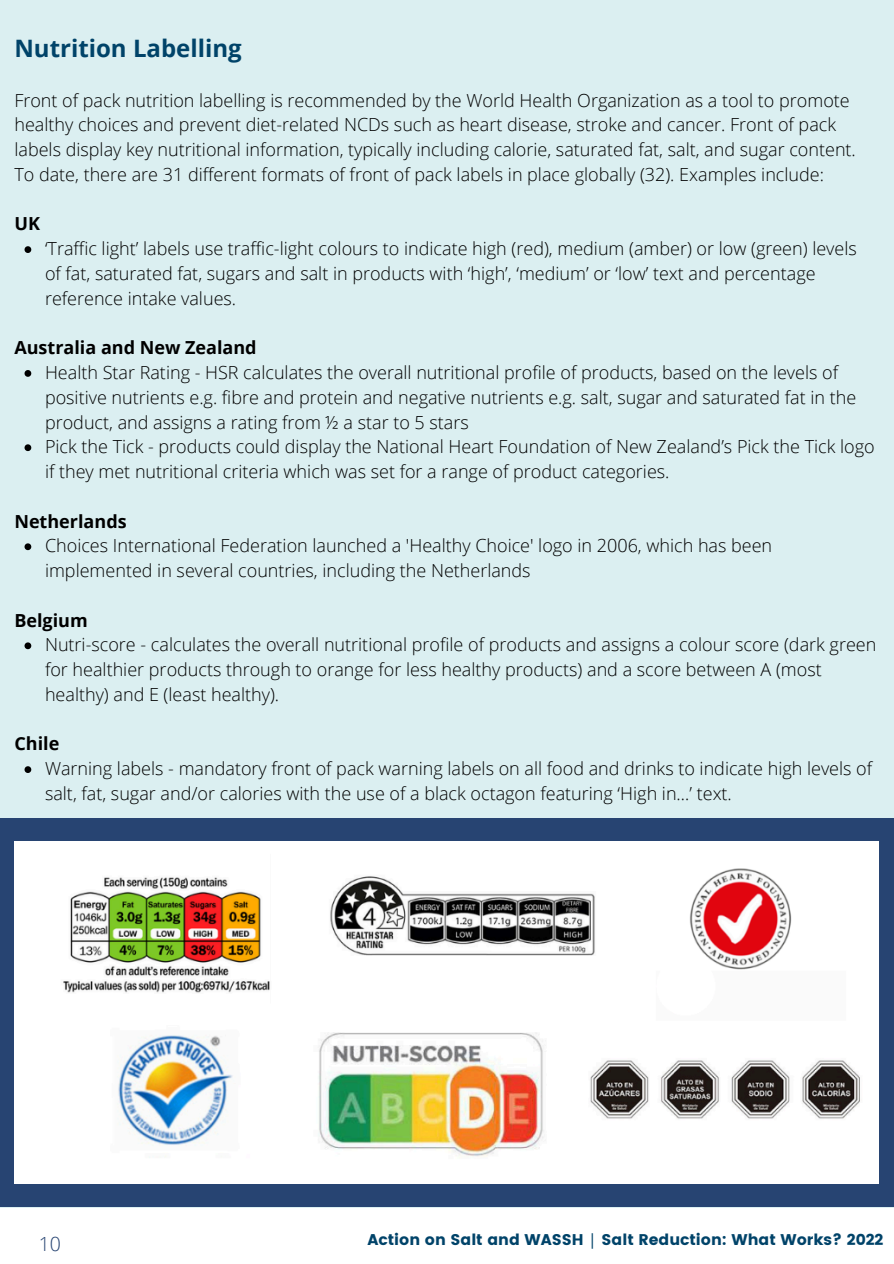
<style>
.page{position:relative;width:894px;height:1264px;background:#fff}
.page>*{position:absolute;margin:0;border:0;box-sizing:border-box;transform-origin:0 0}
.t1{font:700 24px "Open Sans";color:#004369}
.t2{font:300 19.5px "Open Sans";color:#274472}
.t3{font:300 18px/24.8px "Open Sans";color:#000}
.t4{font:700 18px "Open Sans";color:#000}
.t5{font:15.45px "Poppins";color:#004369}
.s1{font-family:"Noto Sans Hebrew"}
</style>
<div class="page">
<div style="left:0;top:0;width:893px;height:1206px;background:#dbeff1"></div>
<svg style="left:25px;top:246px;width:6px;height:7px"></svg>
<svg style="left:25px;top:370px;width:6px;height:7px"></svg>
<svg style="left:25px;top:444px;width:6px;height:7px"></svg>
<svg style="left:25px;top:543px;width:6px;height:7px"></svg>
<svg style="left:25px;top:642px;width:6px;height:7px"></svg>
<svg style="left:25px;top:766px;width:6px;height:7px"></svg>
<div style="left:0;top:819px;width:893px;height:387px;background:#274472"></div>
<img style="left:14px;top:841px;width:863px;height:342px">
<p class="t1" style="left:14px;top:31px;width:229px">Nutrition Labelling</p>
<h1 class="t3" style="left:14px;top:87px;width:842px">Front of pack nutrition labelling is recommended by the World Health Organization as a tool to promote healthy choices and prevent diet-related NCDs such as heart disease, stroke and cancer. Front of pack labels display key nutritional information, typically including calorie, saturated fat, salt, and sugar content.<br>To date, there are 31 different formats of front of pack labels in place globally (32). Examples include:</h1>
<h4 class="t4" style="left:14px;top:211px;width:27px">UK</h4>
<h2 class="t3" style="left:45px;top:236px;width:813px">‘Traffic light’ labels use traffic-light colours to indicate high (red), medium (amber) or low (green) levels of fat, saturated fat, sugars and salt in products with ‘high’, ‘medium’ or ‘low’ text and percentage reference intake values.</h2>
<p class="t4" style="left:14px;top:335px;width:244px">Australia and New Zealand</p>
<h3 class="t3" style="left:45px;top:360px;width:812px">Health Star Rating - HSR calculates the overall nutritional profile of products, based on the levels of positive nutrients e.g. fibre and protein and negative nutrients e.g. salt, sugar and saturated fat in the product, and assigns a rating from ½ a star to 5 stars</h3>
<p class="t3" style="left:45px;top:434px;width:830px">Pick the Tick - products could display the National Heart Foundation of New Zealand’s Pick the Tick logo if they met nutritional criteria which was set for a range of product categories.</p>
<p class="t4" style="left:14px;top:508px;width:114px">Netherlands</p>
<h3 class="t3" style="left:45px;top:533px;width:728px">Choices International Federation launched a 'Healthy Choice' logo in 2006, which has been implemented in several countries, including the Netherlands</h3>
<p class="t4" style="left:14px;top:607px;width:75px">Belgium</p>
<h3 class="t3" style="left:45px;top:632px;width:832px">Nutri-score - calculates the overall nutritional profile of products and assigns a colour score (dark green for healthier products through to orange for less healthy products) and a score between A (most healthy) and E (least healthy).</h3>
<p class="t4" style="left:14px;top:731px;width:46px">Chile</p>
<h3 class="t3" style="left:45px;top:756px;width:828px">Warning labels - mandatory front of pack warning labels on all food and drinks to indicate high levels of salt, fat, sugar and/or calories with the use of a black octagon featuring ‘High in…’ text.</h3>
<p class="t2" style="left:39px;top:1230px;width:24px">10</p>
<p class="t5" style="left:367px;top:1230px;width:517px">Action on Salt and WASSH <span class="s1">׀</span> Salt Reduction: What Works? 2022</p>
</div>
